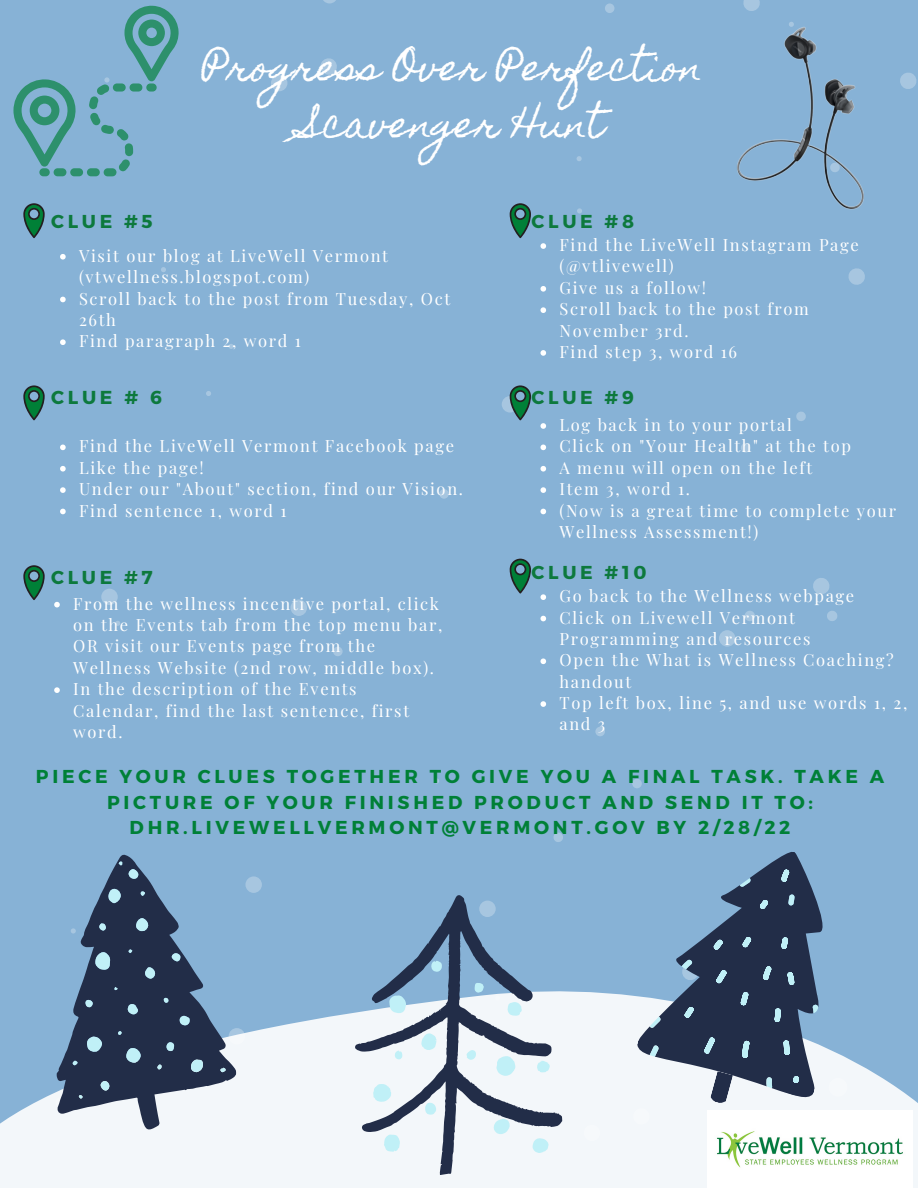
<style>
.page{position:relative;width:918px;height:1188px;background:#87b2d6}
.page>*{position:absolute;margin:0;border:0;box-sizing:border-box;transform-origin:0 0}
.t1{font:36px "Homemade Apple";color:#fff}
.t2{font:700 18.75px/25.8px "Montserrat";letter-spacing:.2em;color:#008037;text-align:center}
.t3{font:700 18.75px "Montserrat";letter-spacing:.2em;color:#0d793d}
.t4{font:16.5px/21.3px "Playfair Display";letter-spacing:.1em;color:#fff}
</style>
<div class="page">
<svg style="left:0;top:655px;width:918px;height:533px"></svg>
<svg style="left:439px;top:489px;width:10px;height:10px"></svg>
<div style="left:333px;top:647px;width:10px;height:9px;background:#a7c6e0;border-radius:50%"></div>
<div style="left:632px;top:779px;width:10px;height:9px;background:#a7c6e0;border-radius:50%"></div>
<div style="left:595px;top:727px;width:10px;height:9px;background:#a7c6e0;border-radius:50%"></div>
<div style="left:605px;top:3px;width:9px;height:10px;background:#a7c6e0;border-radius:50%"></div>
<div style="left:127px;top:571px;width:10px;height:11px;background:#a7c6e0;border-radius:50%"></div>
<div style="left:745px;top:611px;width:10px;height:10px;background:#a7c6e0;border-radius:50%"></div>
<svg style="left:115px;top:621px;width:5px;height:5px"></svg>
<svg style="left:341px;top:603px;width:5px;height:5px"></svg>
<svg style="left:434px;top:778px;width:5px;height:6px"></svg>
<svg style="left:161px;top:267px;width:5px;height:5px"></svg>
<svg style="left:206px;top:391px;width:5px;height:5px"></svg>
<svg style="left:229px;top:344px;width:5px;height:5px"></svg>
<svg style="left:229px;top:1028px;width:16px;height:17px"></svg>
<div style="left:584px;top:1125px;width:16px;height:16px;background:#f6f9fb;border-radius:50%"></div>
<svg style="left:502px;top:396px;width:16px;height:17px"></svg>
<svg style="left:323px;top:0;width:13px;height:3px"></svg>
<div style="left:101px;top:589px;width:17px;height:16px;background:#a7c6e0;border-radius:50%"></div>
<div style="left:245px;top:876px;width:17px;height:17px;background:#a7c6e0;border-radius:50%"></div>
<div style="left:291px;top:599px;width:16px;height:17px;background:#a7c6e0;border-radius:50%"></div>
<div style="left:719px;top:630px;width:16px;height:17px;background:#a7c6e0;border-radius:50%"></div>
<svg style="left:553px;top:832px;width:11px;height:11px"></svg>
<svg style="left:796px;top:411px;width:10px;height:10px"></svg>
<svg style="left:741px;top:443px;width:10px;height:10px"></svg>
<svg style="left:827px;top:611px;width:10px;height:10px"></svg>
<svg style="left:576px;top:156px;width:6px;height:5px"></svg>
<svg style="left:577px;top:208px;width:5px;height:6px"></svg>
<svg style="left:848px;top:268px;width:17px;height:17px"></svg>
<svg style="left:632px;top:1107px;width:19px;height:19px"></svg>
<div style="left:271px;top:75px;width:16px;height:16px;background:#a7c6e0;border-radius:50%"></div>
<svg style="left:320px;top:58px;width:17px;height:17px"></svg>
<svg style="left:743px;top:0;width:17px;height:10px"></svg>
<svg style="left:813px;top:578px;width:17px;height:16px"></svg>
<svg style="left:39px;top:847px;width:201px;height:289px"></svg>
<svg style="left:59px;top:855px;width:168px;height:244px"></svg>
<svg style="left:351px;top:891px;width:219px;height:288px"></svg>
<svg style="left:371px;top:959px;width:183px;height:198px;background:#afbdcb"></svg>
<svg style="left:709px;top:1101px;width:24px;height:4px"></svg>
<svg style="left:635px;top:825px;width:239px;height:276px"></svg>
<svg style="left:642px;top:844px;width:210px;height:251px"></svg>
<svg style="left:23px;top:565px;width:22px;height:35px"></svg>
<svg style="left:23px;top:385px;width:22px;height:35px"></svg>
<svg style="left:23px;top:203px;width:22px;height:35px"></svg>
<svg style="left:510px;top:203px;width:21px;height:35px"></svg>
<svg style="left:510px;top:385px;width:21px;height:35px"></svg>
<svg style="left:510px;top:559px;width:21px;height:35px"></svg>
<img style="left:707px;top:1110px;width:206px;height:78px">
<div style="left:39px;top:168px;width:11px;height:8px;background:#2d906c;border-radius:4px"></div>
<div style="left:54px;top:168px;width:12px;height:8px;background:#2d906c;border-radius:4px"></div>
<div style="left:70px;top:168px;width:13px;height:8px;background:#2d906c;border-radius:4px"></div>
<svg style="left:13px;top:79px;width:63px;height:88px"></svg>
<svg style="left:89px;top:5px;width:90px;height:171px"></svg>
<img style="left:737px;top:10px;width:180px;height:200px">
<svg style="left:54px;top:602px;width:6px;height:5px"></svg>
<svg style="left:54px;top:687px;width:6px;height:6px"></svg>
<svg style="left:540px;top:423px;width:6px;height:6px"></svg>
<svg style="left:540px;top:445px;width:6px;height:5px"></svg>
<svg style="left:540px;top:466px;width:6px;height:6px"></svg>
<svg style="left:540px;top:487px;width:6px;height:6px"></svg>
<svg style="left:540px;top:509px;width:6px;height:5px"></svg>
<svg style="left:60px;top:254px;width:6px;height:6px"></svg>
<svg style="left:60px;top:297px;width:6px;height:5px"></svg>
<svg style="left:60px;top:339px;width:6px;height:6px"></svg>
<svg style="left:60px;top:445px;width:6px;height:5px"></svg>
<svg style="left:60px;top:466px;width:6px;height:6px"></svg>
<svg style="left:60px;top:487px;width:6px;height:6px"></svg>
<svg style="left:60px;top:509px;width:6px;height:5px"></svg>
<svg style="left:540px;top:243px;width:6px;height:6px"></svg>
<svg style="left:540px;top:286px;width:6px;height:6px"></svg>
<svg style="left:540px;top:307px;width:6px;height:6px"></svg>
<svg style="left:540px;top:350px;width:6px;height:6px"></svg>
<svg style="left:540px;top:594px;width:6px;height:6px"></svg>
<svg style="left:540px;top:616px;width:6px;height:5px"></svg>
<svg style="left:540px;top:658px;width:6px;height:6px"></svg>
<svg style="left:540px;top:701px;width:6px;height:6px"></svg>
<p class="t1" style="left:203px;top:46px;width:501px">Progress Over Perfection</p>
<p class="t1" style="left:302px;top:104px;width:304px">Scavenger Hunt</p>
<p class="t3" style="left:51px;top:209px;width:103px">CLUE #5</p>
<p class="t4" style="left:79px;top:244px;width:311px">Visit our blog at LiveWell Vermont (vtwellness.blogspot.com)</p>
<p class="t4" style="left:79px;top:287px;width:373px">Scroll back to the post from Tuesday, Oct<br>26th</p>
<p class="t4" style="left:79px;top:330px;width:223px">Find paragraph 2, word 1</p>
<p class="t3" style="left:51px;top:385px;width:112px">CLUE # 6</p>
<p class="t4" style="left:79px;top:435px;width:376px">Find the LiveWell Vermont Facebook page</p>
<p class="t4" style="left:79px;top:456px;width:126px">Like the page!</p>
<p class="t4" style="left:79px;top:478px;width:385px">Under our "About" section, find our Vision.</p>
<p class="t4" style="left:79px;top:499px;width:209px">Find sentence 1, word 1</p>
<p class="t3" style="left:51px;top:565px;width:103px">CLUE #7</p>
<p class="t4" style="left:73px;top:592px;width:371px">From the wellness incentive portal, click on the Events tab from the top menu bar, OR visit our Events page from the Wellness Website (2nd row, middle box).</p>
<p class="t4" style="left:73px;top:678px;width:337px">In the description of the Events<br>Calendar, find the last sentence, first word.</p>
<p class="t3" style="left:531px;top:209px;width:104px">CLUE #8</p>
<p class="t4" style="left:560px;top:234px;width:301px">Find the LiveWell Instagram Page (@vtlivewell)</p>
<p class="t4" style="left:560px;top:276px;width:148px">Give us a follow!</p>
<p class="t4" style="left:560px;top:298px;width:251px">Scroll back to the post from<br>November 3rd.</p>
<p class="t4" style="left:560px;top:340px;width:179px">Find step 3, word 16</p>
<p class="t3" style="left:531px;top:385px;width:104px">CLUE #9</p>
<p class="t4" style="left:560px;top:414px;width:234px">Log back in to your portal</p>
<p class="t4" style="left:560px;top:435px;width:293px">Click on "Your Health" at the top</p>
<p class="t4" style="left:560px;top:456px;width:254px">A menu will open on the left</p>
<p class="t4" style="left:560px;top:478px;width:132px">Item 3, word 1.</p>
<p class="t4" style="left:560px;top:499px;width:338px">(Now is a great time to complete your<br>Wellness Assessment!)</p>
<p class="t3" style="left:531px;top:560px;width:117px">CLUE #10</p>
<p class="t4" style="left:560px;top:585px;width:296px">Go back to the Wellness webpage</p>
<p class="t4" style="left:560px;top:606px;width:253px">Click on Livewell Vermont<br>Programming and resources</p>
<p class="t4" style="left:560px;top:649px;width:336px">Open the What is Wellness Coaching? handout</p>
<p class="t4" style="left:560px;top:692px;width:349px">Top left box, line 5, and use words 1, 2, and 3</p>
<p class="t2" style="left:36px;top:762px;width:850px">PIECE YOUR CLUES TOGETHER TO GIVE YOU A FINAL TASK. TAKE A<br>PICTURE OF YOUR FINISHED PRODUCT AND SEND IT TO:<br>DHR.LIVEWELLVERMONT@VERMONT.GOV BY 2/28/22</p>
</div>
